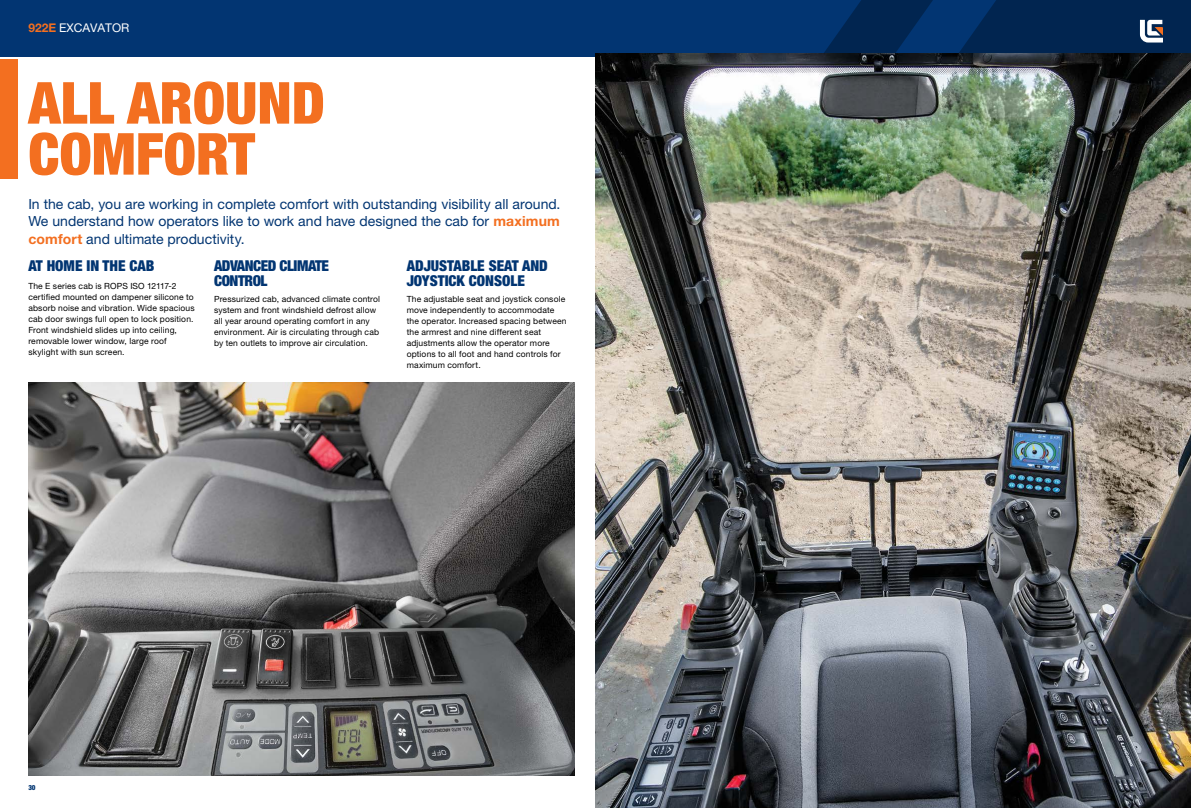
<style>
.page{position:relative;width:1191px;height:808px;background:#fff}
.page>*{position:absolute;margin:0;border:0;box-sizing:border-box;transform-origin:0 0}
.t1{font:900 condensed 58px/51px "Helvetica Neue LT Pro";color:#f36f20}
.t2{font:900 condensed 15px/15px "Helvetica Neue LT Pro";color:#023572}
.t3{font:900 condensed 15px/15px "Helvetica Neue LT Pro";letter-spacing:-.03em;color:#023572}
.t4{font:14px/17.5px "Helvetica Neue LT Pro";color:#023572;text-align:justify}
.t5{font:12px "Helvetica Neue LT Pro";color:#fff}
.t6{font:8.5px/11px "Helvetica Neue LT Pro";letter-spacing:.015em;color:#000}
.t7{font:900 condensed 7px "Helvetica Neue LT Pro";color:#023572}
.s1{font-weight:700;color:#f36f20}
</style>
<div class="page">
<div style="left:595px;top:0;width:596px;height:57px;background:#023572"></div>
<div style="left:0;top:0;width:595px;height:57px;background:#023572"></div>
<svg style="left:821px;top:0;width:370px;height:54px"></svg>
<img style="left:28px;top:383px;width:546px;height:392px">
<img style="left:595px;top:54px;width:596px;height:754px">
<div style="left:0;top:60px;width:17px;height:119px;background:#f36f20"></div>
<h3 class="t5" style="left:28px;top:20px;width:103px"><span class="s1">922E</span> EXCAVATOR</h3>
<h1 class="t1" style="left:28px;top:77px;width:133px">ALL AROUND<br>COMFORT</h1>
<h3 class="t4" style="left:28px;top:195px;width:533px">In the cab, you are working in complete comfort with outstanding visibility all around.<br>We understand how operators like to work and have designed the cab for <span class="s1">maximum comfort</span> and ultimate productivity.</h3>
<h2 class="t3" style="left:214px;top:259px;width:116px">ADVANCED CLIMATE<br>CONTROL</h2>
<p class="t6" style="left:214px;top:293px;width:168px">Pressurized cab, advanced climate control system and front windshield defrost allow all year around operating comfort in any environment. Air is circulating through cab by ten outlets to improve air circulation.</p>
<h2 class="t2" style="left:28px;top:259px;width:126px">AT HOME IN THE CAB</h2>
<p class="t6" style="left:28px;top:281px;width:168px">The E series cab is ROPS ISO 12117-2 certified mounted on dampener silicone to absorb noise and vibration. Wide spacious cab door swings full open to lock position.<br>Front windshield slides up into ceiling, removable lower window, large roof skylight with sun screen.</p>
<h2 class="t2" style="left:407px;top:259px;width:143px">ADJUSTABLE SEAT AND<br>JOYSTICK CONSOLE</h2>
<p class="t6" style="left:407px;top:293px;width:161px">The adjustable seat and joystick console move independently to accommodate the operator. Increased spacing between the armrest and nine different seat adjustments allow the operator more options to all foot and hand controls for maximum comfort.</p>
<p class="t7" style="left:28px;top:784px;width:9px">30</p>
</div>
